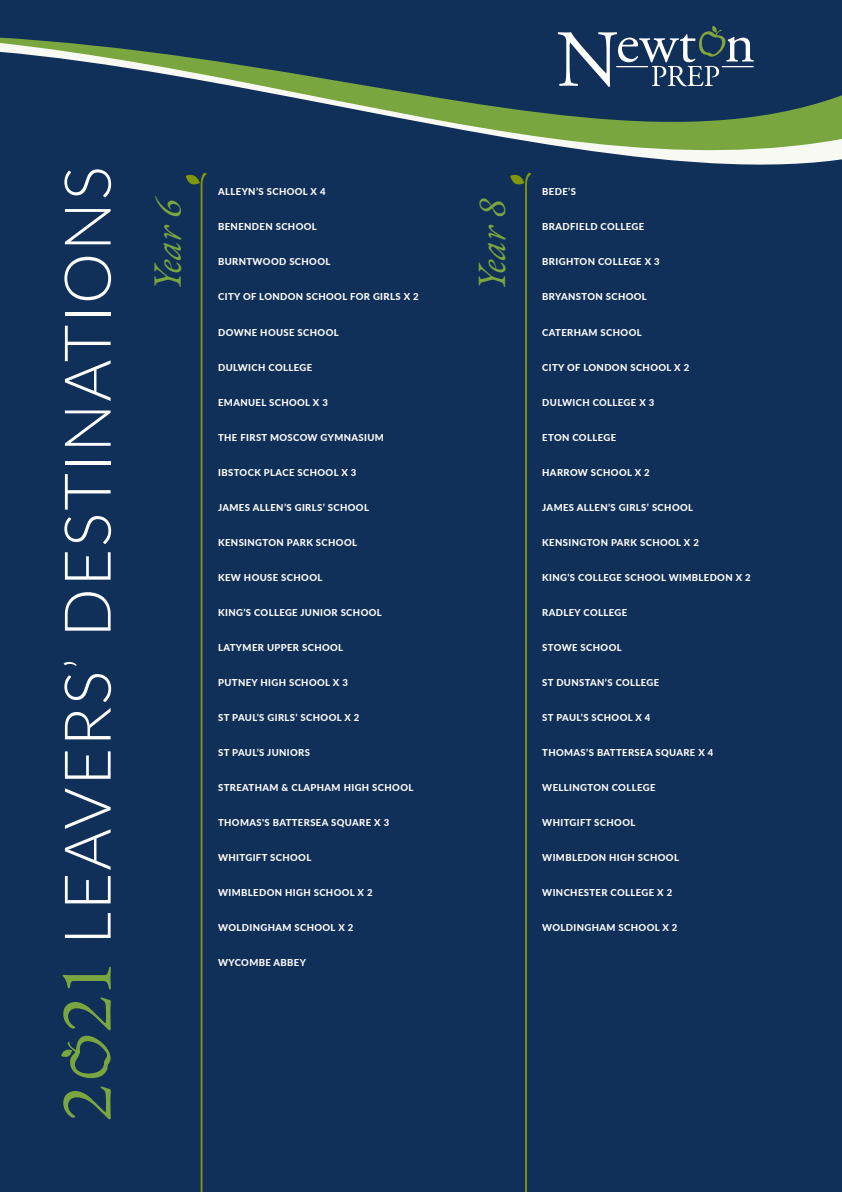
<style>
.page{position:relative;width:842px;height:1192px;background:#103059}
.page>*{position:absolute;margin:0;border:0;box-sizing:border-box;transform-origin:0 0}
.t1{font:300 64.55px "Lato";letter-spacing:.03em;color:#fff}
.t2{font:italic 39px "EB Garamond";letter-spacing:-.005em;color:#7aa63f}
.School{font:800 9.5px "Lato";letter-spacing:.04em;color:#fff}
.s1{font-family:"EB Garamond";font-weight:400;font-size:75.1px;color:#7aa63f}
.s2{font-size:49.65px}
</style>
<div class="page">
<svg style="left:0;top:32px;width:842px;height:226px"></svg>
<svg style="left:558px;top:26px;width:196px;height:61px"></svg>
<svg style="left:61px;top:1035px;width:50px;height:44px"></svg>
<svg style="left:186px;top:173px;width:21px;height:16px"></svg>
<hr style="left:201px;top:188px;width:1px;height:1004px;background:#81980d">
<svg style="left:510px;top:173px;width:22px;height:16px"></svg>
<hr style="left:525px;top:188px;width:2px;height:1004px;background:#81980d">
<p class="t1" style="left:42px;top:1122px;width:958px;rotate:-90deg"><span class="s1">2 21</span> LEAVERS<span class="s2">’</span> DESTINATIONS</p>
<p class="School" style="left:218px;top:185px;width:109px">ALLEYN’S SCHOOL X 4</p>
<p class="School" style="left:218px;top:220px;width:100px">BENENDEN SCHOOL</p>
<p class="School" style="left:218px;top:255px;width:114px">BURNTWOOD SCHOOL</p>
<p class="School" style="left:218px;top:290px;width:202px">CITY OF LONDON SCHOOL FOR GIRLS X 2</p>
<p class="School" style="left:218px;top:325px;width:122px">DOWNE HOUSE SCHOOL</p>
<p class="School" style="left:218px;top:360px;width:96px">DULWICH COLLEGE</p>
<p class="School" style="left:218px;top:395px;width:111px">EMANUEL SCHOOL X 3</p>
<p class="School" style="left:218px;top:430px;width:167px">THE FIRST MOSCOW GYMNASIUM</p>
<p class="School" style="left:218px;top:465px;width:140px">IBSTOCK PLACE SCHOOL X 3</p>
<p class="School" style="left:218px;top:500px;width:152px">JAMES ALLEN’S GIRLS’ SCHOOL</p>
<p class="School" style="left:218px;top:535px;width:140px">KENSINGTON PARK SCHOOL</p>
<p class="School" style="left:218px;top:570px;width:106px">KEW HOUSE SCHOOL</p>
<p class="School" style="left:218px;top:605px;width:165px">KING’S COLLEGE JUNIOR SCHOOL</p>
<p class="School" style="left:218px;top:640px;width:127px">LATYMER UPPER SCHOOL</p>
<p class="School" style="left:218px;top:675px;width:131px">PUTNEY HIGH SCHOOL X 3</p>
<p class="School" style="left:218px;top:711px;width:143px">ST PAUL’S GIRLS’ SCHOOL X 2</p>
<p class="School" style="left:218px;top:746px;width:93px">ST PAUL’S JUNIORS</p>
<p class="School" style="left:218px;top:781px;width:197px">STREATHAM &amp; CLAPHAM HIGH SCHOOL</p>
<p class="School" style="left:218px;top:816px;width:173px">THOMAS'S BATTERSEA SQUARE X 3</p>
<p class="School" style="left:218px;top:851px;width:95px">WHITGIFT SCHOOL</p>
<p class="School" style="left:218px;top:886px;width:156px">WIMBLEDON HIGH SCHOOL X 2</p>
<p class="School" style="left:218px;top:921px;width:137px">WOLDINGHAM SCHOOL X 2</p>
<p class="School" style="left:218px;top:956px;width:89px">WYCOMBE ABBEY</p>
<p class="t2" style="left:142px;top:291px;width:97px;rotate:-90deg">Year 6</p>
<p class="t2" style="left:467px;top:291px;width:94px;rotate:-90deg">Year 8</p>
<p class="School" style="left:542px;top:185px;width:35px">BEDE’S</p>
<p class="School" style="left:542px;top:220px;width:103px">BRADFIELD COLLEGE</p>
<p class="School" style="left:542px;top:255px;width:119px">BRIGHTON COLLEGE X 3</p>
<p class="School" style="left:542px;top:290px;width:106px">BRYANSTON SCHOOL</p>
<p class="School" style="left:542px;top:325px;width:101px">CATERHAM SCHOOL</p>
<p class="School" style="left:542px;top:360px;width:148px">CITY OF LONDON SCHOOL X 2</p>
<p class="School" style="left:542px;top:395px;width:114px">DULWICH COLLEGE X 3</p>
<p class="School" style="left:542px;top:430px;width:75px">ETON COLLEGE</p>
<p class="School" style="left:542px;top:465px;width:109px">HARROW SCHOOL X 2</p>
<p class="School" style="left:542px;top:500px;width:152px">JAMES ALLEN’S GIRLS’ SCHOOL</p>
<p class="School" style="left:542px;top:535px;width:158px">KENSINGTON PARK SCHOOL X 2</p>
<p class="School" style="left:542px;top:570px;width:210px">KING’S COLLEGE SCHOOL WIMBLEDON X 2</p>
<p class="School" style="left:542px;top:605px;width:86px">RADLEY COLLEGE</p>
<p class="School" style="left:542px;top:640px;width:81px">STOWE SCHOOL</p>
<p class="School" style="left:542px;top:675px;width:119px">ST DUNSTAN’S COLLEGE</p>
<p class="School" style="left:542px;top:711px;width:110px">ST PAUL’S SCHOOL X 4</p>
<p class="School" style="left:542px;top:746px;width:173px">THOMAS’S BATTERSEA SQUARE X 4</p>
<p class="School" style="left:542px;top:781px;width:115px">WELLINGTON COLLEGE</p>
<p class="School" style="left:542px;top:816px;width:95px">WHITGIFT SCHOOL</p>
<p class="School" style="left:542px;top:851px;width:138px">WIMBLEDON HIGH SCHOOL</p>
<p class="School" style="left:542px;top:886px;width:131px">WINCHESTER COLLEGE X 2</p>
<p class="School" style="left:542px;top:921px;width:137px">WOLDINGHAM SCHOOL X 2</p>
</div>
